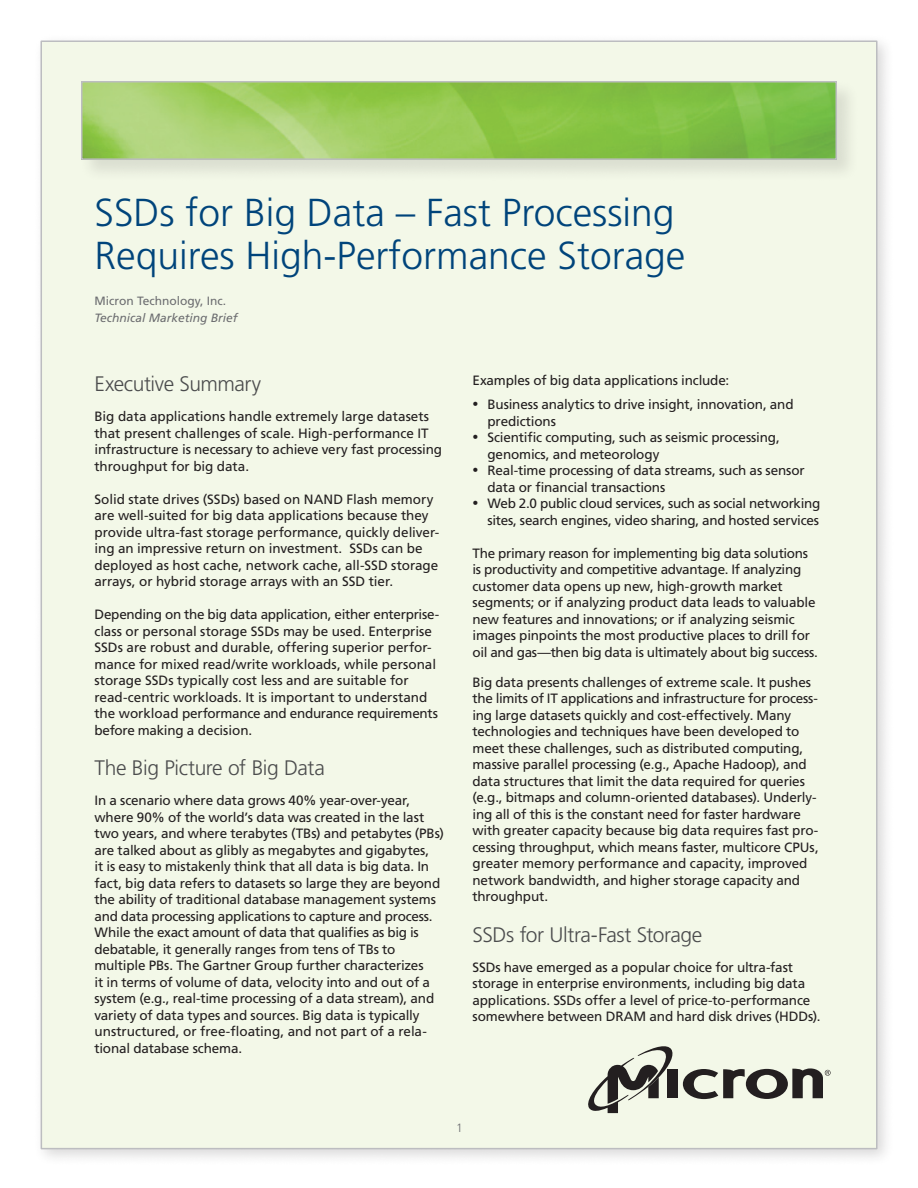
<style>
.page{position:relative;width:918px;height:1188px;background:#fff}
.page>*{position:absolute;margin:0;border:0;box-sizing:border-box;transform-origin:0 0}
.t1{font:300 39px/43.5px "Frutiger";color:#00447b}
.t2{font:300 21px "Frutiger";letter-spacing:-.02em;color:#4b4c4d}
.t3{font:13.5px/16.5px "Frutiger";letter-spacing:-.01em;color:#231f20}
.t4{font:italic 12px/16.5px "Frutiger";color:#6c6d70}
.t5{font:300 12px "Frutiger";color:#6c6d70}
.s1{font-style:normal}
.s2{font-size:12px}
</style>
<div class="page">
<div style="left:33px;top:33px;width:862px;height:1134px;background:#231f20;opacity:.17"></div>
<div style="left:41px;top:41px;width:836px;height:1108px;background:#f3f8e8"></div>
<div style="left:668px;top:1070px;width:10px;height:28px;background:#231f20"></div>
<svg style="left:588px;top:1046px;width:87px;height:67px"></svg>
<svg style="left:683px;top:1068px;width:148px;height:31px"></svg>
<div style="left:79px;top:79px;width:781px;height:104px;background:#231f20;opacity:.12"></div>
<img style="left:84px;top:84px;width:750px;height:73px">
<div style="left:81px;top:81px;width:756px;height:79px;border:2px solid #bcbdc0"></div>
<p class="t1" style="left:94px;top:191px;width:592px">SSDs for Big Data – Fast Processing<br>Requires High-Performance Storage</p>
<p class="t4" style="left:94px;top:293px;width:145px"><span class="s1">Micron Technology, Inc.<br></span>Technical Marketing Brief</p>
<p class="t2" style="left:94px;top:372px;width:168px">Executive Summary</p>
<p class="t3" style="left:94px;top:408px;width:349px">Big data applications handle extremely large datasets that present challenges of scale. High-performance IT infrastructure is necessary to achieve very fast processing throughput for big data.</p>
<p class="t3" style="left:94px;top:491px;width:346px">Solid state drives (SSDs) based on NAND Flash memory are well-suited for big data applications because they provide ultra-fast storage performance, quickly deliver&shy;ing an impressive return on investment. SSDs can be deployed as host cache, network cache, all-SSD storage arrays, or hybrid storage arrays with an SSD tier.</p>
<p class="t3" style="left:94px;top:606px;width:346px">Depending on the big data application, either enterprise&shy;class or personal storage SSDs may be used. Enterprise SSDs are robust and durable, offering superior perfor&shy;mance for mixed read/write workloads, while personal storage SSDs typically cost less and are suitable for read-centric workloads. It is important to understand the workload performance and endurance requirements before making a decision.</p>
<p class="t2" style="left:94px;top:756px;width:232px">The Big Picture of Big Data</p>
<p class="t3" style="left:94px;top:792px;width:351px">In a scenario where data grows 40% year-over-year, where 90% of the world’s data was created in the last two years, and where terabytes (TBs) and petabytes (PBs) are talked about as glibly as megabytes and gigabytes,<br>it is easy to mistakenly think that all data is big data. In fact, big data refers to datasets so large they are beyond the ability of traditional database management systems and data processing applications to capture and process.<br>While the exact amount of data that qualifies as big is debatable, it generally ranges from tens of TBs to multiple PBs. The Gartner Group further characterizes<br>it in terms of volume of data, velocity into and out of a system (e.g., real-time processing of a data stream), and variety of data types and sources. Big data is typically unstructured, or free-floating, and not part of a rela&shy;tional database schema.</p>
<p class="t3" style="left:472px;top:372px;width:258px">Examples of big data applications include:</p>
<p class="t3" style="left:488px;top:396px;width:308px;text-indent:-15px"><span class="s2">•</span> Business analytics to drive insight, innovation, and predictions</p>
<p class="t3" style="left:488px;top:429px;width:294px;text-indent:-15px"><span class="s2">•</span> Scientific computing, such as seismic processing, genomics, and meteorology</p>
<p class="t3" style="left:488px;top:462px;width:319px;text-indent:-15px"><span class="s2">•</span> Real-time processing of data streams, such as sensor data or financial transactions</p>
<p class="t3" style="left:472px;top:495px;width:349px;text-align:right"><span class="s2">•</span> Web 2.0 public cloud services, such as social networking sites, search engines, video sharing, and hosted services</p>
<p class="t3" style="left:472px;top:545px;width:337px">The primary reason for implementing big data solutions</p>
<p class="t3" style="left:472px;top:561px;width:330px">is productivity and competitive advantage. If analyzing</p>
<p class="t3" style="left:472px;top:578px;width:312px">customer data opens up new, high-growth market</p>
<p class="t3" style="left:472px;top:594px;width:345px">segments; or if analyzing product data leads to valuable</p>
<p class="t3" style="left:472px;top:611px;width:347px">new features and innovations; or if analyzing seismic images pinpoints the most productive places to drill for oil and gas—then big data is ultimately about big success.</p>
<p class="t3" style="left:472px;top:674px;width:348px">Big data presents challenges of extreme scale. It pushes the limits of IT applications and infrastructure for process&shy;ing large datasets quickly and cost-effectively. Many technologies and techniques have been developed to meet these challenges, such as distributed computing, massive parallel processing (e.g., Apache Hadoop), and data structures that limit the data required for queries (e.g., bitmaps and column-oriented databases). Underly&shy;ing all of this is the constant need for faster hardware with greater capacity because big data requires fast pro&shy;cessing throughput, which means faster, multicore CPUs, greater memory performance and capacity, improved network bandwidth, and higher storage capacity and throughput.</p>
<p class="t2" style="left:472px;top:923px;width:231px">SSDs for Ultra-Fast Storage</p>
<p class="t3" style="left:472px;top:959px;width:350px">SSDs have emerged as a popular choice for ultra-fast storage in enterprise environments, including big data applications. SSDs offer a level of price-to-performance somewhere between DRAM and hard disk drives (HDDs).</p>
<p class="t5" style="left:456px;top:1121px;width:8px">1</p>
</div>
